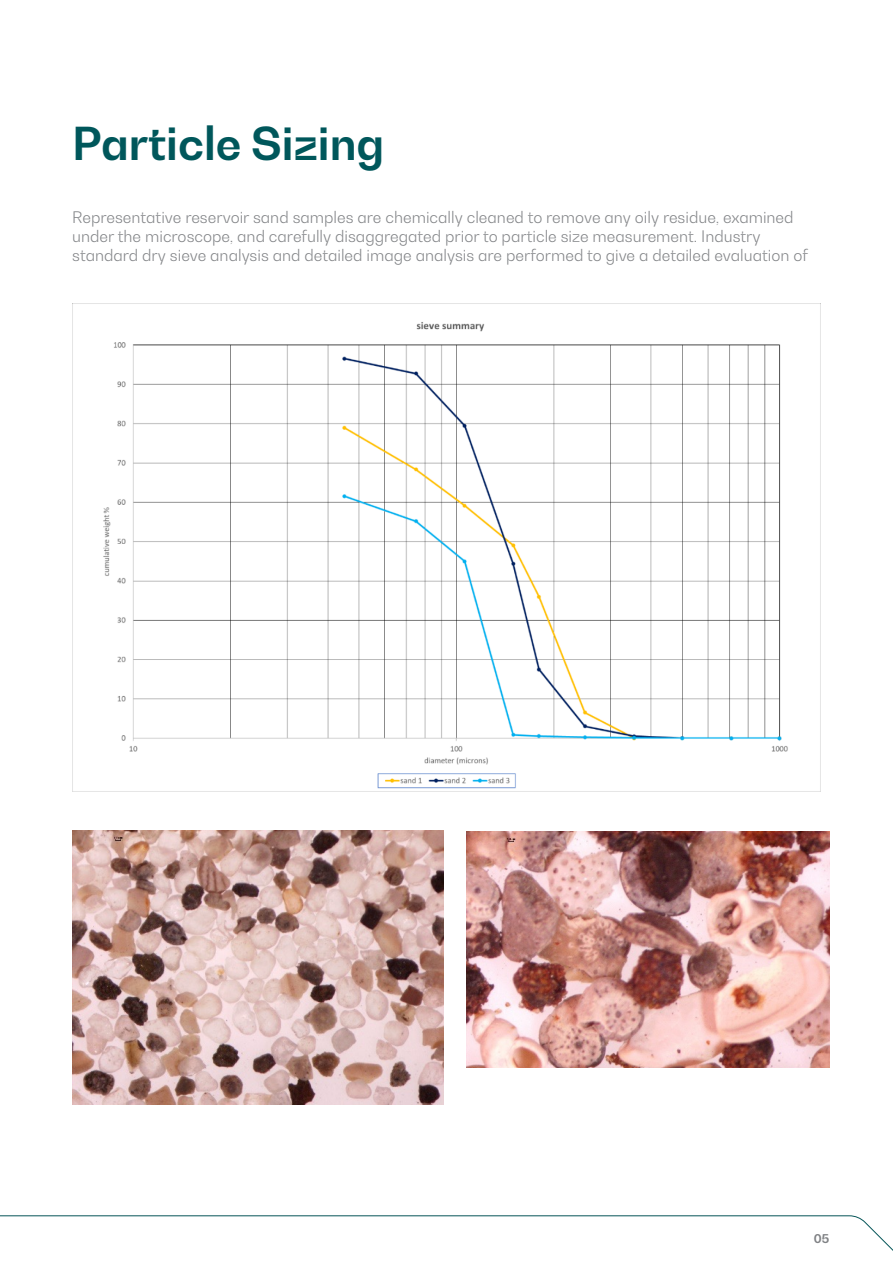
<style>
.page{position:relative;width:893px;height:1263px;background:#fff}
.page>*{position:absolute;margin:0;border:0;box-sizing:border-box;transform-origin:0 0}
.t1{font:700 45px "Bw Gradual";color:#00575b}
.t2{font:300 15.75px/18.9px "Bw Gradual";color:#808285}
.t3{font:700 12px "Bw Gradual";color:#808285}
</style>
<div class="page">
<svg style="left:0;top:1215px;width:893px;height:36px"></svg>
<img style="left:72px;top:304px;width:748px;height:488px">
<img style="left:72px;top:831px;width:372px;height:274px">
<img style="left:467px;top:832px;width:362px;height:235px">
<p class="t1" style="left:72px;top:114px;width:314px">Particle Sizing</p>
<p class="t2" style="left:72px;top:208px;width:737px">Representative reservoir sand samples are chemically cleaned to remove any oily residue, examined under the microscope, and carefully disaggregated prior to particle size measurement. Industry standard dry sieve analysis and detailed image analysis are performed to give a detailed evaluation of</p>
<p class="t3" style="left:814px;top:1231px;width:17px">05</p>
</div>
